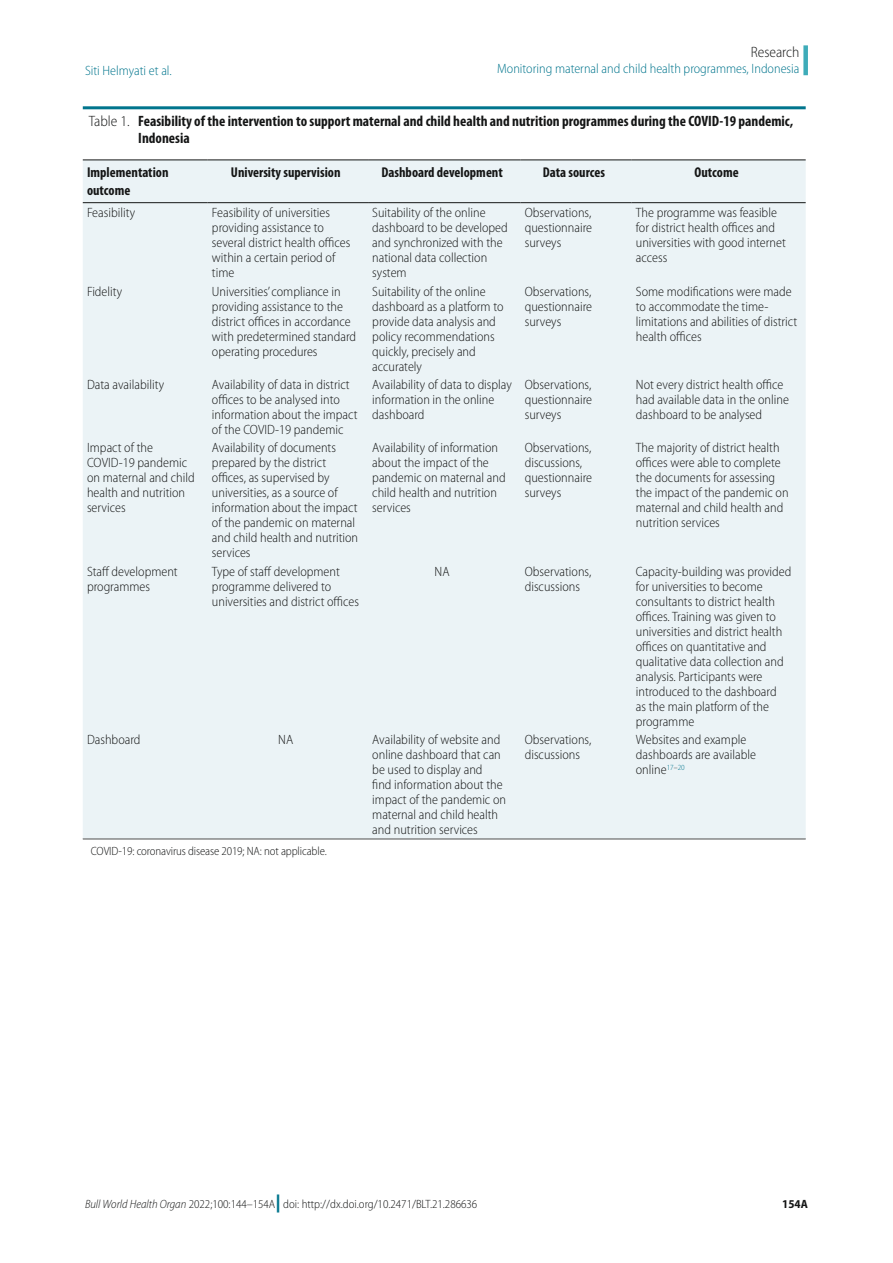
<style>
.page{position:relative;width:893px;height:1263px;background:#fff}
.page>*{position:absolute;margin:0;border:0;box-sizing:border-box;transform-origin:0 0}
.t1{font:700 condensed 15px/16.5px "Myriad Pro";color:#151616}
.t2{font:300 semi-condensed 15px "Myriad Pro";color:#151616}
.t3{font:700 condensed 14.25px/17.9px "Myriad Pro";color:#151616}
.t4{font:300 semi-condensed 13.5px/15px "Myriad Pro";color:#151616}
.t5{font:300 semi-condensed 13.5px "Myriad Pro";color:#00758d}
.t6{font:300 semi-condensed 12px "Myriad Pro";letter-spacing:-.01em;color:#151616}
.t7{font:700 semi-condensed 12px "Myriad Pro";color:#151616}
.s1{font-weight:300;font-stretch:semi-condensed}
.s2{font-style:italic}
.s3{font-weight:900;font-stretch:normal;font-size:18px;color:#00758d}
</style>
<div class="page">
<div style="left:803px;top:45px;width:5px;height:30px;background:#3eacb9"></div>
<hr style="left:83px;top:106px;width:723px;height:3px;background:#00758d">
<hr style="left:83px;top:838px;width:723px;height:1px;background:#151616">
<div style="left:83px;top:161px;width:723px;height:677px;background:#ebf3f6"></div>
<hr style="left:83px;top:160px;width:125px;height:1px;background:#151616">
<hr style="left:208px;top:160px;width:160px;height:1px;background:#151616">
<hr style="left:368px;top:160px;width:152px;height:1px;background:#151616">
<hr style="left:520px;top:160px;width:112px;height:1px;background:#151616">
<hr style="left:632px;top:160px;width:174px;height:1px;background:#151616">
<hr style="left:83px;top:202px;width:125px;height:1px;background:#151616">
<hr style="left:208px;top:202px;width:160px;height:1px;background:#151616">
<hr style="left:368px;top:202px;width:152px;height:1px;background:#151616">
<hr style="left:520px;top:202px;width:112px;height:1px;background:#151616">
<hr style="left:632px;top:202px;width:174px;height:1px;background:#151616">
<p class="t2" style="left:751px;top:44px;width:50px">Research</p>
<p class="t5" style="left:85px;top:63px;width:88px">Siti Helmyati et al.</p>
<p class="t5" style="left:497px;top:61px;width:304px">Monitoring maternal and child health programmes, Indonesia</p>
<p class="t1" style="left:138px;top:113px;width:656px;text-indent:-50px"><span class="s1">Table 1.</span> Feasibility of the intervention to support maternal and child health and nutrition programmes during the COVID-19 pandemic,<br>Indonesia</p>
<p class="t3" style="left:87px;top:164px;width:83px">Implementation outcome</p>
<p class="t3" style="left:231px;top:164px;width:111px">University supervision</p>
<p class="t3" style="left:381px;top:164px;width:123px">Dashboard development</p>
<p class="t3" style="left:543px;top:164px;width:64px">Data sources</p>
<p class="t3" style="left:694px;top:164px;width:46px">Outcome</p>
<p class="t4" style="left:87px;top:206px;width:50px">Feasibility</p>
<p class="t4" style="left:212px;top:206px;width:140px">Feasibility of universities providing assistance to several district health offices within a certain period of time</p>
<p class="t4" style="left:372px;top:206px;width:137px">Suitability of the online dashboard to be developed and synchronized with the national data collection system</p>
<p class="t4" style="left:525px;top:206px;width:69px;text-align:justify">Observations, questionnaire surveys</p>
<p class="t4" style="left:636px;top:206px;width:151px">The programme was feasible for district health offices and universities with good internet access</p>
<p class="t4" style="left:87px;top:284px;width:37px">Fidelity</p>
<p class="t4" style="left:212px;top:284px;width:146px">Universities’ compliance in providing assistance to the district offices in accordance with predetermined standard operating procedures</p>
<p class="t4" style="left:372px;top:284px;width:133px">Suitability of the online dashboard as a platform to provide data analysis and policy recommendations quickly, precisely and accurately</p>
<p class="t4" style="left:525px;top:284px;width:69px;text-align:justify">Observations, questionnaire surveys</p>
<p class="t4" style="left:636px;top:284px;width:163px">Some modifications were made to accommodate the time&shy;limitations and abilities of district health offices</p>
<p class="t4" style="left:87px;top:377px;width:79px">Data availability</p>
<p class="t4" style="left:212px;top:377px;width:147px">Availability of data in district offices to be analysed into information about the impact of the COVID-19 pandemic</p>
<p class="t4" style="left:372px;top:377px;width:141px">Availability of data to display information in the online dashboard</p>
<p class="t4" style="left:525px;top:377px;width:69px;text-align:justify">Observations, questionnaire surveys</p>
<p class="t4" style="left:636px;top:377px;width:155px">Not every district health office had available data in the online dashboard to be analysed</p>
<p class="t4" style="left:87px;top:441px;width:109px">Impact of the<br>COVID-19 pandemic on maternal and child health and nutrition services</p>
<p class="t4" style="left:212px;top:441px;width:148px">Availability of documents prepared by the district offices, as supervised by universities, as a source of information about the impact of the pandemic on maternal and child health and nutrition services</p>
<p class="t4" style="left:372px;top:441px;width:135px">Availability of information about the impact of the pandemic on maternal and child health and nutrition services</p>
<p class="t4" style="left:525px;top:441px;width:69px">Observations, discussions, questionnaire surveys</p>
<p class="t4" style="left:636px;top:441px;width:154px">The majority of district health offices were able to complete the documents for assessing the impact of the pandemic on maternal and child health and nutrition services</p>
<p class="t4" style="left:87px;top:564px;width:92px">Staff development programmes</p>
<p class="t4" style="left:212px;top:564px;width:149px">Type of staff development programme delivered to universities and district offices</p>
<p class="t4" style="left:435px;top:564px;width:17px">NA</p>
<p class="t4" style="left:525px;top:564px;width:68px">Observations, discussions</p>
<p class="t4" style="left:636px;top:564px;width:157px">Capacity-building was provided for universities to become consultants to district health offices. Training was given to universities and district health offices on quantitative and qualitative data collection and analysis. Participants were introduced to the dashboard<br>as the main platform of the programme</p>
<p class="t4" style="left:87px;top:732px;width:55px">Dashboard</p>
<p class="t4" style="left:278px;top:732px;width:17px">NA</p>
<p class="t4" style="left:372px;top:732px;width:135px">Availability of website and online dashboard that can be used to display and<br>find information about the impact of the pandemic on maternal and child health and nutrition services</p>
<p class="t4" style="left:525px;top:732px;width:68px">Observations, discussions</p>
<p class="t4" style="left:636px;top:732px;width:122px">Websites and example dashboards are available online<sup>17</sup><sup>–</sup><sup>20</sup></p>
<p class="t6" style="left:91px;top:844px;width:237px">COVID-19: coronavirus disease 2019; NA: not applicable.</p>
<p class="t6" style="left:85px;top:1198px;width:394px"><span class="s2">Bull World Health Organ</span> 2022;100:144–154A<span class="s3">|</span> doi: http://dx.doi.org/10.2471/BLT.21.286636</p>
<p class="t7" style="left:782px;top:1196px;width:27px">154A</p>
</div>
